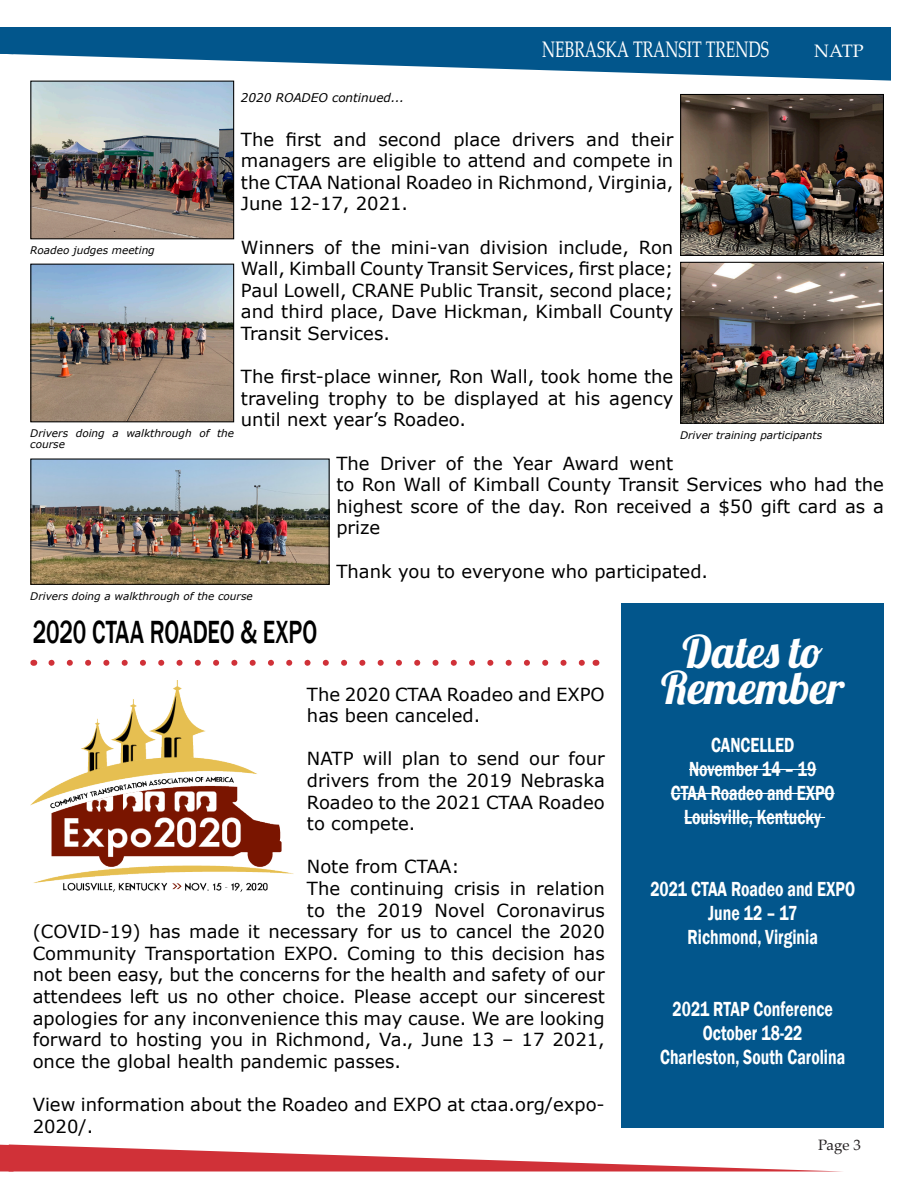
<style>
.page{position:relative;width:918px;height:1188px;background:#fff}
.page>*{position:absolute;margin:0;border:0;box-sizing:border-box;transform-origin:0 0}
.t1{font:45px/36px "Lobster 1.4";color:#fff;text-align:center}
.Heading{font:500 33px "Franklin Gothic";letter-spacing:-.005em;color:#000;scale:.7 1}
.t2{font:22.5px "Palatino Linotype";color:#fff;scale:.7 1}
.t3{font:600 21px "Franklin Gothic";color:#fff;scale:.75 1}
.t4{font:18px/21.6px "Verdana";color:#000;text-align:justify}
.t5{font:18px "Palatino Linotype";color:#fff}
.t6{font:15px "Palatino Linotype";color:#231f20}
.t7{font:italic 12px "Verdana";color:#000}
.t8{font:italic 10.5px/10.5px "Verdana";color:#000}
</style>
<div class="page">
<svg style="left:0;top:27px;width:891px;height:54px;fill:#02568c"></svg>
<div style="left:0;top:1145px;width:14px;height:27px;background:#d03138"></div>
<svg style="left:9px;top:1144px;width:834px;height:28px"></svg>
<img style="left:32px;top:83px;width:200px;height:154px">
<div style="left:30px;top:81px;width:204px;height:158px;border:1px solid #000"></div>
<img style="left:32px;top:266px;width:200px;height:154px">
<div style="left:30px;top:264px;width:204px;height:158px;border:1px solid #000"></div>
<img style="left:32px;top:461px;width:296px;height:122px">
<div style="left:30px;top:459px;width:300px;height:126px;border:1px solid #000"></div>
<img style="left:682px;top:96px;width:200px;height:158px">
<div style="left:680px;top:94px;width:204px;height:162px;border:1px solid #000"></div>
<img style="left:682px;top:264px;width:200px;height:158px">
<div style="left:680px;top:262px;width:204px;height:162px;border:1px solid #000"></div>
<svg style="left:51px;top:660px;width:534px;height:6px"></svg>
<img style="left:30px;top:680px;width:263px;height:212px">
<div style="left:621px;top:603px;width:263px;height:525px;background:#02568c"></div>
<hr style="left:689px;top:769px;width:127px;height:1px;background:#fff">
<hr style="left:671px;top:793px;width:164px;height:1px;background:#fff">
<hr style="left:684px;top:817px;width:141px;height:1px;background:#fff">
<p class="t2" style="left:542px;top:33px;width:326px">NEBRASKA TRANSIT TRENDS</p>
<p class="t5" style="left:814px;top:38px;width:51px">NATP</p>
<p class="t7" style="left:241px;top:90px;width:165px">2020 ROADEO continued...</p>
<p class="t4" style="left:241px;top:128px;width:434px">The first and second place drivers and their managers are eligible to attend and compete in the CTAA National Roadeo in Richmond, Virginia, June 12-17, 2021.</p>
<p class="t4" style="left:241px;top:236px;width:434px">Winners of the mini-van division include, Ron Wall, Kimball County Transit Services, first place; Paul Lowell, CRANE Public Transit, second place; and third place, Dave Hickman, Kimball County Transit Services.</p>
<p class="t4" style="left:241px;top:366px;width:434px">The first-place winner, Ron Wall, took home the traveling trophy to be displayed at his agency until next year’s Roadeo.</p>
<p class="t4" style="left:336px;top:452px;width:549px;text-align:left">The Driver of the Year Award went<br>to Ron Wall of Kimball County Transit Services who had the highest score of the day. Ron received a $50 gift card as a prize</p>
<p class="t4" style="left:336px;top:560px;width:373px">Thank you to everyone who participated.</p>
<p class="t8" style="left:30px;top:245px;width:126px">Roadeo judges meeting</p>
<p class="t8" style="left:30px;top:428px;width:205px">Drivers doing a walkthrough of the course</p>
<p class="t8" style="left:680px;top:429px;width:144px">Driver training participants</p>
<p class="t8" style="left:30px;top:590px;width:224px">Drivers doing a walkthrough of the course</p>
<p class="Heading" style="left:33px;top:612px;width:408px">2020 CTAA ROADEO &amp; EXPO</p>
<p class="t4" style="left:307px;top:683px;width:299px">The 2020 CTAA Roadeo and EXPO has been canceled.</p>
<p class="t4" style="left:307px;top:748px;width:299px">NATP will plan to send our four drivers from the 2019 Nebraska Roadeo to the 2021 CTAA Roadeo to compete.</p>
<p class="t4" style="left:307px;top:856px;width:154px">Note from CTAA:</p>
<p class="t4" style="left:307px;top:877px;width:299px">The continuing crisis in relation</p>
<p class="t4" style="left:307px;top:899px;width:299px">to the 2019 Novel Coronavirus</p>
<p class="t4" style="left:33px;top:921px;width:574px">(COVID-19) has made it necessary for us to cancel the 2020</p>
<p class="t4" style="left:33px;top:942px;width:574px">Community Transportation EXPO. Coming to this decision has</p>
<p class="t4" style="left:33px;top:964px;width:574px">not been easy, but the concerns for the health and safety of our</p>
<p class="t4" style="left:33px;top:985px;width:574px">attendees left us no other choice. Please accept our sincerest</p>
<p class="t4" style="left:33px;top:1007px;width:574px">apologies for any inconvenience this may cause. We are looking</p>
<p class="t4" style="left:33px;top:1029px;width:574px">forward to hosting you in Richmond, Va., June 13 – 17 2021,</p>
<p class="t4" style="left:33px;top:1050px;width:370px">once the global health pandemic passes.</p>
<p class="t4" style="left:33px;top:1093px;width:574px">View information about the Roadeo and EXPO at ctaa.org/expo-<br>2020/.</p>
<p class="t1" style="left:661px;top:634px;width:185px">Dates to<br>Remember</p>
<p class="t3" style="left:711px;top:733px;width:113px">CANCELLED</p>
<p class="t3" style="left:689px;top:757px;width:171px">November 14 – 19</p>
<p class="t3" style="left:671px;top:781px;width:220px">CTAA Roadeo and EXPO</p>
<p class="t3" style="left:684px;top:805px;width:184px">Louisville, Kentucky</p>
<p class="t3" style="left:650px;top:877px;width:274px">2021 CTAA Roadeo and EXPO</p>
<p class="t3" style="left:708px;top:901px;width:120px">June 12 – 17</p>
<p class="t3" style="left:688px;top:925px;width:175px">Richmond, Virginia</p>
<p class="t3" style="left:673px;top:997px;width:215px">2021 RTAP Conference</p>
<p class="t3" style="left:703px;top:1021px;width:134px">October 18-22</p>
<p class="t3" style="left:660px;top:1045px;width:248px">Charleston, South Carolina</p>
<p class="t6" style="left:818px;top:1135px;width:44px">Page 3</p>
</div>
